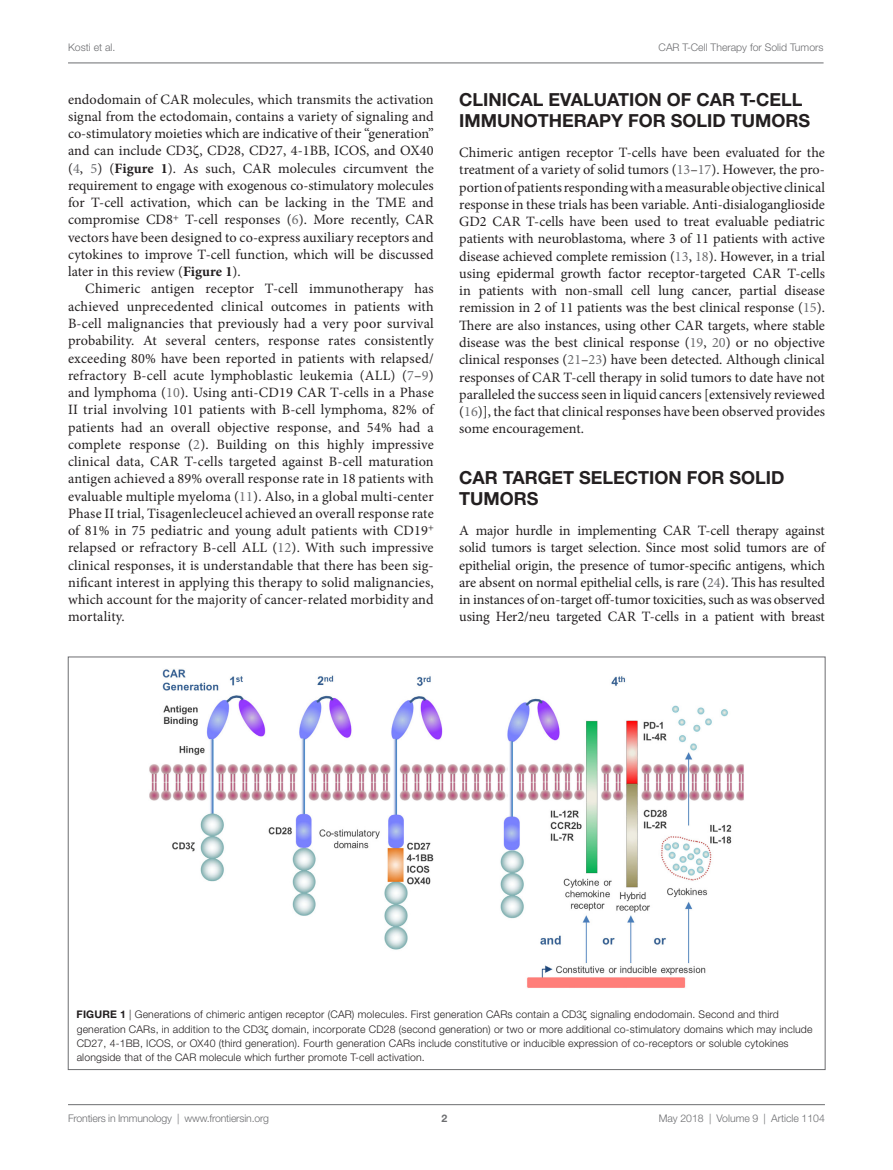
<style>
.page{position:relative;width:893px;height:1170px;background:#fff}
.page>*{position:absolute;margin:0;border:0;box-sizing:border-box;transform-origin:0 0}
.t1{font:700 18px/21px "Helvetica Neue LT Std";color:#231f20}
.t2{font:14.25px/17.2px "Minion Pro";color:#231f20;text-align:justify}
.t3{font:300 10.5px/14.2px "Helvetica Neue LT Std";letter-spacing:.015em;color:#231f20}
.t4{font:300 10.5px "Helvetica Neue LT Std";color:#6c6d70}
.t5{font:700 10.5px "Helvetica Neue LT Std";color:#6c6d70}
.s1{font-family:"STIX General"}
.s2{color:#6c6d70}
.s3{font-weight:700}
.s4{font-family:"STIX General";font-weight:400}
</style>
<div class="page">
<img style="left:149px;top:669px;width:595px;height:319px">
<hr style="left:68px;top:63px;width:756px;height:1px;background:#6c6d70">
<hr style="left:68px;top:1104px;width:757px;height:1px;background:#6c6d70">
<p class="t4" style="left:68px;top:41px;width:49px">Kosti et al.</p>
<p class="t4" style="left:659px;top:41px;width:166px">CAR T-Cell Therapy for Solid Tumors</p>
<p class="t2" style="left:68px;top:90px;width:367px">endodomain of CAR molecules, which transmits the activation signal from the ectodomain, contains a variety of signaling and co-stimulatory moieties which are indicative of their “generation” and can include CD3<span class="s1">ζ</span>, CD28, CD27, 4-1BB, ICOS, and OX40 (<span class="s2">4</span>, <span class="s2">5</span>) (<span class="s3">Figure 1</span>). As such, CAR molecules circumvent the requirement to engage with exogenous co-stimulatory molecules for T-cell activation, which can be lacking in the TME and compromise CD8<sup>+</sup> T-cell responses (<span class="s2">6</span>). More recently, CAR vectors have been designed to co-express auxiliary receptors and cytokines to improve T-cell function, which will be discussed later in this review (<span class="s3">Figure 1</span>).</p>
<p class="t2" style="left:68px;top:280px;width:367px;text-indent:17px">Chimeric antigen receptor T-cell immunotherapy has achieved unprecedented clinical outcomes in patients with B-cell malignancies that previously had a very poor survival probability. At several centers, response rates consistently exceeding 80% have been reported in patients with relapsed/ refractory B-cell acute lymphoblastic leukemia (ALL) (<span class="s2">7</span>–<span class="s2">9</span>) and lymphoma (<span class="s2">10</span>). Using anti-CD19 CAR T-cells in a Phase II trial involving 101 patients with B-cell lymphoma, 82% of patients had an overall objective response, and 54% had a complete response (<span class="s2">2</span>). Building on this highly impressive clinical data, CAR T-cells targeted against B-cell maturation antigen achieved a 89% overall response rate in 18 patients with evaluable multiple myeloma (<span class="s2">11</span>). Also, in a global multi-center Phase II trial, Tisagenlecleucel achieved an overall response rate of 81% in 75 pediatric and young adult patients with CD19<sup>+ </sup>relapsed or refractory B-cell ALL (<span class="s2">12</span>). With such impressive clinical responses, it is understandable that there has been sig&shy;nificant interest in applying this therapy to solid malignancies, which account for the majority of cancer-related morbidity and mortality.</p>
<p class="t1" style="left:459px;top:89px;width:353px">CLINICAL EVALUATION OF CAR T-CELL<br>IMMUNOTHERAPY FOR SOLID TUMORS</p>
<p class="t2" style="left:459px;top:144px;width:367px">Chimeric antigen receptor T-cells have been evaluated for the treatment of a variety of solid tumors (<span class="s2">13</span>–<span class="s2">17</span>). However, the pro&shy;portion of patients responding with a measurable objective clinical response in these trials has been variable. Anti-disialoganglioside GD2 CAR T-cells have been used to treat evaluable pediatric patients with neuroblastoma, where 3 of 11 patients with active disease achieved complete remission (<span class="s2">13</span>, <span class="s2">18</span>). However, in a trial using epidermal growth factor receptor-targeted CAR T-cells in patients with non-small cell lung cancer, partial disease remission in 2 of 11 patients was the best clinical response (<span class="s2">15</span>).<br>There are also instances, using other CAR targets, where stable disease was the best clinical response (<span class="s2">19</span>, <span class="s2">20</span>) or no objective clinical responses (<span class="s2">21</span>–<span class="s2">23</span>) have been detected. Although clinical responses of CAR T-cell therapy in solid tumors to date have not paralleled the success seen in liquid cancers [extensively reviewed (<span class="s2">16</span>)], the fact that clinical responses have been observed provides some encouragement.</p>
<p class="t1" style="left:459px;top:466px;width:327px">CAR TARGET SELECTION FOR SOLID<br>TUMORS</p>
<p class="t2" style="left:459px;top:522px;width:367px">A major hurdle in implementing CAR T-cell therapy against solid tumors is target selection. Since most solid tumors are of epithelial origin, the presence of tumor-specific antigens, which are absent on normal epithelial cells, is rare (<span class="s2">24</span>). This has resulted in instances of on-target off-tumor toxicities, such as was observed using Her2/neu targeted CAR T-cells in a patient with breast</p>
<p class="t3" style="left:77px;top:1007px;width:737px"><span class="s3">FIGURE 1</span> | Generations of chimeric antigen receptor (CAR) molecules. First generation CARs contain a CD3<span class="s4">ζ</span> signaling endodomain. Second and third generation CARs, in addition to the CD3<span class="s4">ζ</span> domain, incorporate CD28 (second generation) or two or more additional co-stimulatory domains which may include CD27, 4-1BB, ICOS, or OX40 (third generation). Fourth generation CARs include constitutive or inducible expression of co-receptors or soluble cytokines alongside that of the CAR molecule which further promote T-cell activation.</p>
<p class="t4" style="left:68px;top:1111px;width:203px">Frontiers in Immunology | www.frontiersin.org</p>
<p class="t4" style="left:659px;top:1111px;width:168px">May 2018 | Volume 9 | Article 1104</p>
<p class="t5" style="left:441px;top:1111px;width:7px">2</p>
</div>
